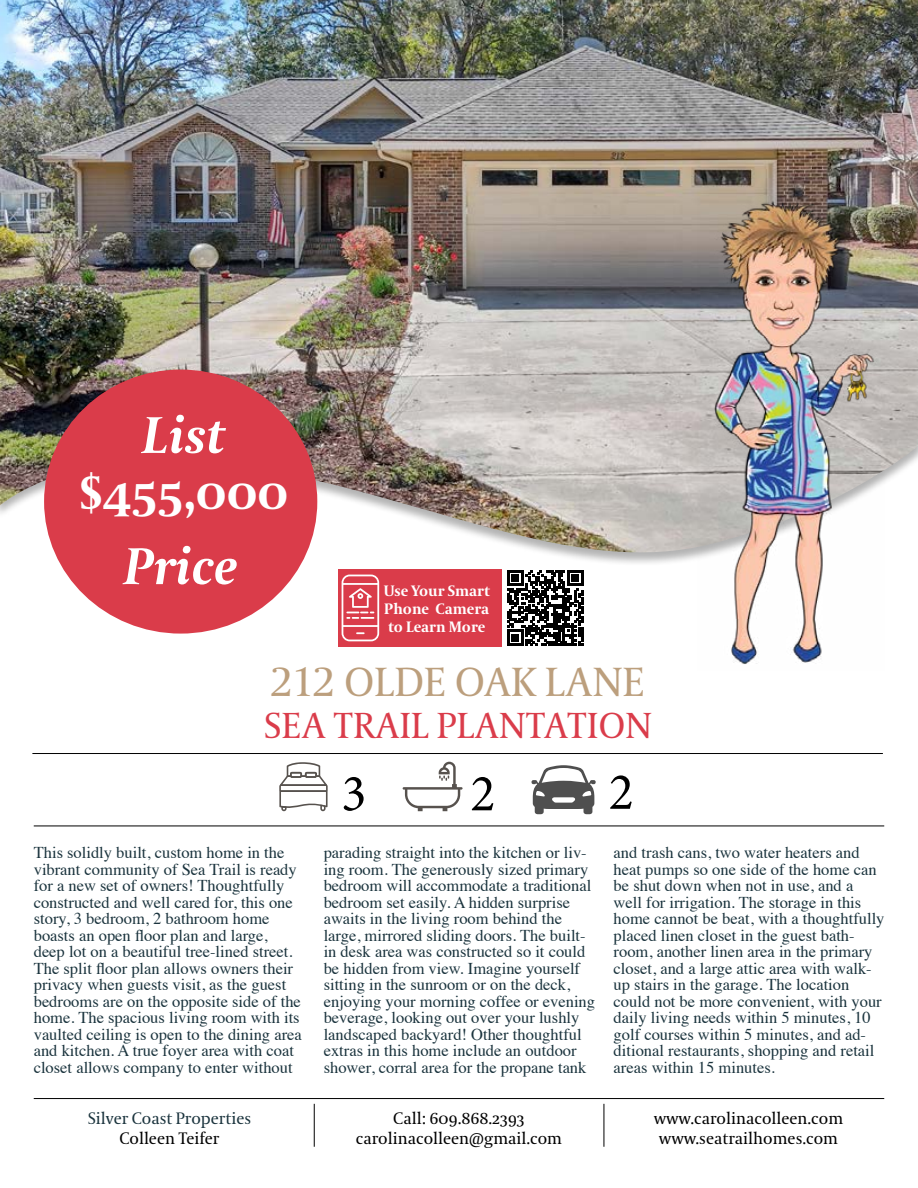
<style>
.page{position:relative;width:918px;height:1188px;background:#fff}
.page>*{position:absolute;margin:0;border:0;box-sizing:border-box;transform-origin:0 0}
.t1{font:52.5px "Minion Pro";color:#000}
.t2{font:italic 700 51.3px "Coranto 2";color:#fff}
.t3{font:700 48.6px "Coranto 2";color:#fff}
.t4{font:40.5px "Coranto 2";letter-spacing:.01em;color:#bc9f7d}
.t5{font:36px "Coranto 2";letter-spacing:.01em;color:#da3c4a}
.t6{font:16.5px/16.5px "Times";color:#1a333d}
.t7{font:16.5px/19.8px "Coranto 2";color:#000;text-align:center}
.t8{font:16.5px "Coranto 2";color:#1a333d}
.t9{font:700 15px/18px "Coranto 2";color:#fff;text-align:justify}
</style>
<div class="page">
<img style="left:0;top:0;width:918px;height:554px">
<hr style="left:34px;top:1098px;width:850px;height:1px;background:#000">
<hr style="left:32px;top:753px;width:851px;height:1px;background:#000">
<hr style="left:34px;top:826px;width:850px;height:1px;background:#000">
<hr style="left:314px;top:1104px;width:1px;height:43px;background:#000">
<hr style="left:604px;top:1104px;width:1px;height:43px;background:#000">
<img style="left:698px;top:169px;width:187px;height:495px">
<svg style="left:507px;top:570px;width:76px;height:76px"></svg>
<div style="left:44px;top:370px;width:273px;height:264px;background:#da3c4a;border-radius:50%"></div>
<svg style="left:279px;top:762px;width:49px;height:49px"></svg>
<svg style="left:403px;top:762px;width:60px;height:49px"></svg>
<svg style="left:532px;top:765px;width:64px;height:49px"></svg>
<div style="left:338px;top:569px;width:163px;height:78px;background:#da3c4a"></div>
<svg style="left:342px;top:575px;width:37px;height:66px"></svg>
<h2 class="t2" style="left:142px;top:404px;width:84px">List</h2>
<h3 class="t3" style="left:80px;top:463px;width:210px">$455,000</h3>
<h2 class="t2" style="left:124px;top:535px;width:115px">Price</h2>
<p class="t9" style="left:384px;top:582px;width:108px">Use Your Smart Phone Camera to Learn More</p>
<h3 class="t4" style="left:270px;top:658px;width:376px">212 OLDE OAK LANE</h3>
<h3 class="t5" style="left:264px;top:704px;width:389px">SEA TRAIL PLANTATION</h3>
<h1 class="t1" style="left:341px;top:758px;width:27px">3</h1>
<h1 class="t1" style="left:470px;top:758px;width:27px">2</h1>
<h1 class="t1" style="left:609px;top:757px;width:27px">2</h1>
<p class="t6" style="left:34px;top:843px;width:270px">This solidly built, custom home in the vibrant community of Sea Trail is ready for a new set of owners! Thoughtfully constructed and well cared for, this one story, 3 bedroom, 2 bathroom home boasts an open floor plan and large, deep lot on a beautiful tree-lined street.<br>The split floor plan allows owners their privacy when guests visit, as the guest bedrooms are on the opposite side of the home. The spacious living room with its vaulted ceiling is open to the dining area and kitchen. A true foyer area with coat closet allows company to enter without</p>
<p class="t6" style="left:324px;top:843px;width:273px">parading straight into the kitchen or liv&shy;ing room. The generously sized primary bedroom will accommodate a traditional bedroom set easily. A hidden surprise awaits in the living room behind the large, mirrored sliding doors. The built&shy;in desk area was constructed so it could be hidden from view. Imagine yourself sitting in the sunroom or on the deck, enjoying your morning coffee or evening beverage, looking out over your lushly landscaped backyard! Other thoughtful extras in this home include an outdoor shower, corral area for the propane tank</p>
<p class="t6" style="left:614px;top:843px;width:272px">and trash cans, two water heaters and heat pumps so one side of the home can be shut down when not in use, and a well for irrigation. The storage in this home cannot be beat, with a thoughtfully placed linen closet in the guest bath&shy;room, another linen area in the primary closet, and a large attic area with walk&shy;up stairs in the garage. The location could not be more convenient, with your daily living needs within 5 minutes, 10 golf courses within 5 minutes, and ad&shy;ditional restaurants, shopping and retail areas within 15 minutes.</p>
<p class="t8" style="left:88px;top:1108px;width:165px">Silver Coast Properties</p>
<p class="t7" style="left:119px;top:1129px;width:102px">Colleen Teifer</p>
<p class="t7" style="left:356px;top:1109px;width:208px">Call: 609.868.2393 carolinacolleen@gmail.com</p>
<p class="t7" style="left:654px;top:1109px;width:191px">www.carolinacolleen.com www.seatrailhomes.com</p>
</div>
